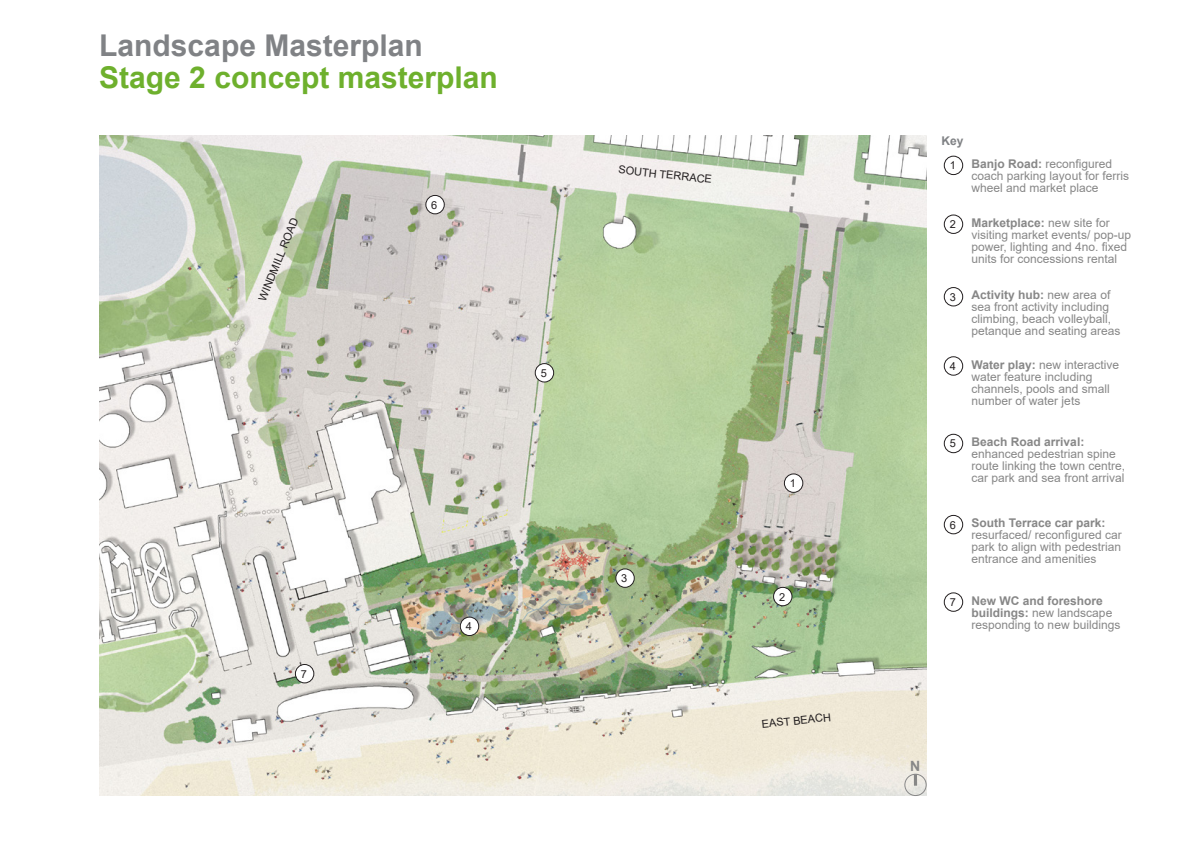
<style>
.page{position:relative;width:1191px;height:842px;background:#fff}
.page>*{position:absolute;margin:0;border:0;box-sizing:border-box;transform-origin:0 0}
.Heading_1__16_18pt{font:700 30px/32px "Arial";color:#6eb02d}
.Main_Text__30pt{font:700 14.1px "Arial";color:#878787}
.Main_Text__9_12pt{font:12px/12px "Arial";color:#878787}
.Heading_2__12_12pt{font:700 12px "Arial";color:#808285}
.Main_Text__9_12pt-2{font:11px "Arial";color:#231f20}
.Caption__7_8pt{font:11px "Arial";color:#231f20}
.s1{color:#808285}
.s2{font-weight:700}
</style>
<div class="page">
<img style="left:99px;top:136px;width:827px;height:660px">
<div style="left:943px;top:156px;width:20px;height:19px;border:1px solid #231f20;border-radius:50%"></div>
<div style="left:943px;top:287px;width:20px;height:19px;border:1px solid #231f20;border-radius:50%"></div>
<div style="left:943px;top:515px;width:20px;height:19px;border:1px solid #231f20;border-radius:50%"></div>
<div style="left:426px;top:195px;width:18px;height:19px;background:#fff;border-radius:50%"></div>
<div style="left:425px;top:195px;width:20px;height:19px;border:1px solid #231f20;border-radius:50%"></div>
<div style="left:616px;top:569px;width:18px;height:18px;background:#fff;border-radius:50%"></div>
<div style="left:615px;top:568px;width:20px;height:20px;border:1px solid #231f20;border-radius:50%"></div>
<div style="left:784px;top:474px;width:19px;height:18px;background:#fff;border-radius:50%"></div>
<div style="left:784px;top:473px;width:19px;height:20px;border:1px solid #231f20;border-radius:50%"></div>
<div style="left:943px;top:214px;width:20px;height:20px;border:1px solid #231f20;border-radius:50%"></div>
<div style="left:943px;top:434px;width:20px;height:19px;border:1px solid #231f20;border-radius:50%"></div>
<div style="left:535px;top:364px;width:18px;height:18px;background:#fff;border-radius:50%"></div>
<div style="left:535px;top:363px;width:19px;height:19px;border:1px solid #231f20;border-radius:50%"></div>
<div style="left:943px;top:356px;width:20px;height:20px;border:1px solid #231f20;border-radius:50%"></div>
<div style="left:943px;top:592px;width:20px;height:20px;border:1px solid #231f20;border-radius:50%"></div>
<div style="left:295px;top:664px;width:19px;height:19px;background:#fff;border-radius:50%"></div>
<div style="left:295px;top:664px;width:19px;height:19px;border:1px solid #231f20;border-radius:50%"></div>
<div style="left:460px;top:617px;width:19px;height:18px;background:#fff;border-radius:50%"></div>
<div style="left:460px;top:617px;width:19px;height:19px;border:1px solid #231f20;border-radius:50%"></div>
<div style="left:773px;top:587px;width:19px;height:19px;background:#fff;border-radius:50%"></div>
<div style="left:773px;top:587px;width:19px;height:19px;border:1px solid #231f20;border-radius:50%"></div>
<div style="left:904px;top:774px;width:22px;height:22px;border:1px solid #878787;border-radius:50%"></div>
<svg style="left:914px;top:774px;width:3px;height:12px"></svg>
<p class="Heading_1__16_18pt" style="left:99px;top:30px;width:400px"><span class="s1">Landscape Masterplan<br></span>Stage 2 concept masterplan</p>
<p class="Main_Text__9_12pt-2" style="left:255px;top:297px;width:90px;rotate:-68deg">WINDMILL ROAD</p>
<p class="Caption__7_8pt" style="left:431px;top:197px;width:8px">6</p>
<p class="Caption__7_8pt" style="left:540px;top:365px;width:8px">5</p>
<p class="Caption__7_8pt" style="left:301px;top:666px;width:8px">7</p>
<p class="Caption__7_8pt" style="left:466px;top:619px;width:8px">4</p>
<p class="Main_Text__9_12pt-2" style="left:619px;top:162px;width:95px;rotate:6deg">SOUTH TERRACE</p>
<p class="Caption__7_8pt" style="left:621px;top:571px;width:8px">3</p>
<p class="Caption__7_8pt" style="left:790px;top:476px;width:8px">1</p>
<p class="Caption__7_8pt" style="left:779px;top:589px;width:8px">2</p>
<p class="Main_Text__9_12pt-2" style="left:761px;top:716px;width:71px;rotate:-6deg">EAST BEACH</p>
<p class="Heading_2__12_12pt" style="left:941px;top:132px;width:24px">Key</p>
<p class="Caption__7_8pt" style="left:949px;top:158px;width:8px">1</p>
<p class="Main_Text__9_12pt" style="left:971px;top:158px;width:159px"><span class="s2">Banjo Road:</span> reconfigured coach parking layout for ferris wheel and market place</p>
<p class="Caption__7_8pt" style="left:949px;top:217px;width:8px">2</p>
<p class="Main_Text__9_12pt" style="left:971px;top:216px;width:161px"><span class="s2">Marketplace:</span> new site for visiting market events/ pop-up power, lighting and 4no. fixed units for concessions rental</p>
<p class="Caption__7_8pt" style="left:949px;top:289px;width:8px">3</p>
<p class="Caption__7_8pt" style="left:949px;top:358px;width:8px">4</p>
<p class="Main_Text__9_12pt" style="left:971px;top:289px;width:150px"><span class="s2">Activity hub:</span> new area of sea front activity including climbing, beach volleyball, petanque and seating areas</p>
<p class="Main_Text__9_12pt" style="left:971px;top:358px;width:149px"><span class="s2">Water play:</span> new interactive water feature including channels, pools and small number of water jets</p>
<p class="Caption__7_8pt" style="left:949px;top:436px;width:8px">5</p>
<p class="Main_Text__9_12pt" style="left:971px;top:436px;width:155px"><span class="s2">Beach Road arrival: </span>enhanced pedestrian spine route linking the town centre, car park and sea front arrival</p>
<p class="Caption__7_8pt" style="left:949px;top:517px;width:8px">6</p>
<p class="Caption__7_8pt" style="left:949px;top:595px;width:8px">7</p>
<p class="Main_Text__9_12pt" style="left:971px;top:517px;width:152px"><span class="s2">South Terrace car park: </span>resurfaced/ reconfigured car park to align with pedestrian entrance and amenities</p>
<p class="Main_Text__9_12pt" style="left:971px;top:594px;width:150px"><span class="s2">New WC and foreshore buildings:</span> new landscape responding to new buildings</p>
<p class="Main_Text__30pt" style="left:910px;top:756px;width:12px">N</p>
</div>
